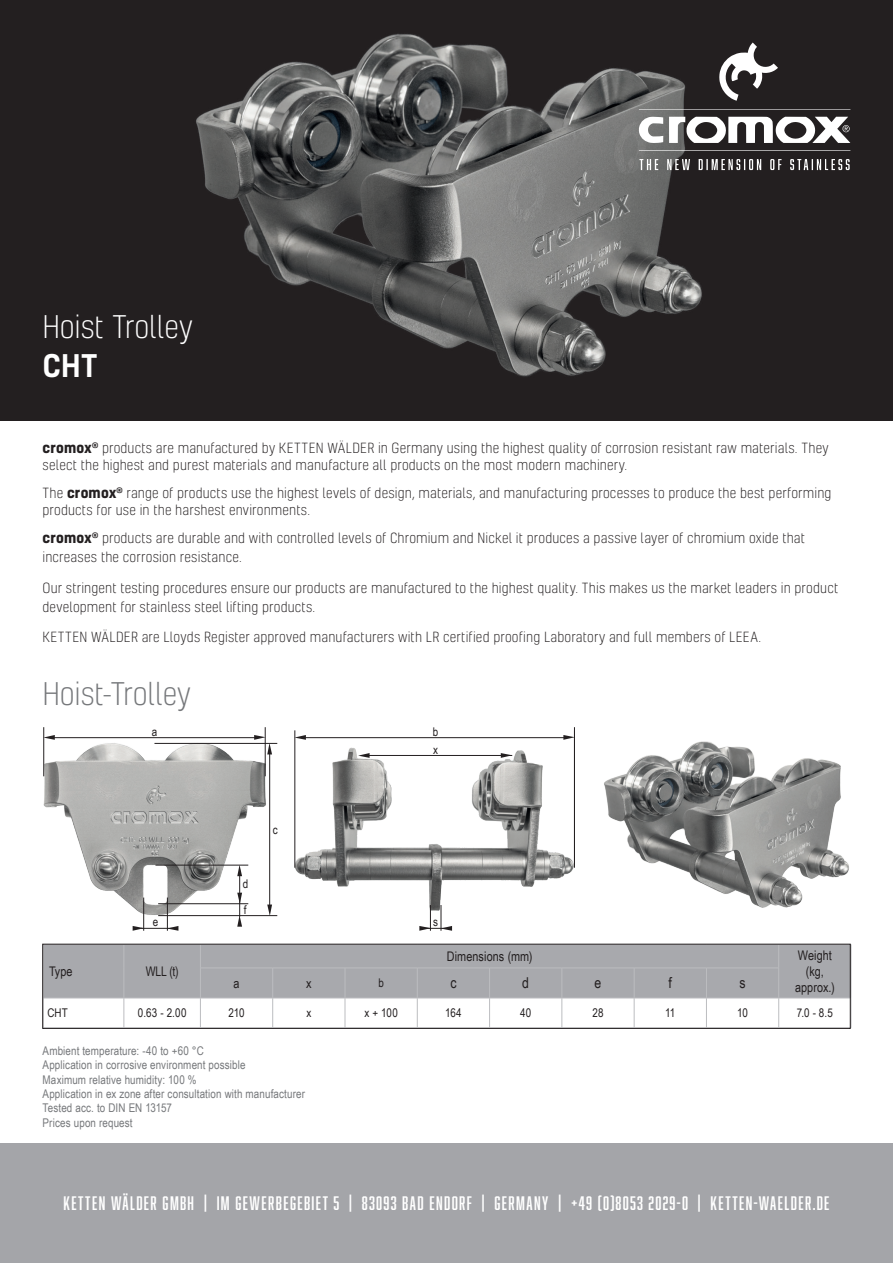
<style>
.page{position:relative;width:893px;height:1263px;background:#fff}
.page>*{position:absolute;margin:0;border:0;box-sizing:border-box;transform-origin:0 0}
.t1{font:300 30px "Kelson";letter-spacing:-.005em;color:#76787b}
.t2{font:300 30px "Kelson";letter-spacing:-.005em;color:#fff}
.t3{font:500 30px "Kelson";color:#fff}
.t4{font:18px "Abolition";letter-spacing:.075em;color:#fff}
.t5{font:15px "Arial Narrow";color:#231f20}
.t6{font:300 13.5px/17.2px "Kelson";letter-spacing:.01em;color:#231f20}
.t7{font:13.2px/15.9px "Arial Narrow";letter-spacing:.005em;color:#231f20;text-align:center}
.t8{font:13.2px "Arial Narrow";letter-spacing:.005em;color:#231f20;scale:.96 1}
.t9{font:12px/14.4px "Arial Narrow";letter-spacing:.01em;color:#76787b}
.t10{font:12px/26.1px "Arial Narrow";letter-spacing:.01em;color:#231f20}
.s1{font-weight:700}
</style>
<div class="page">
<div style="left:0;top:1143px;width:893px;height:120px;background:#a4a5a9"></div>
<img style="left:0;top:0;width:893px;height:421px">
<svg style="left:719px;top:43px;width:59px;height:58px"></svg>
<svg style="left:639px;top:109px;width:211px;height:1px"></svg>
<svg style="left:639px;top:117px;width:24px;height:26px"></svg>
<svg style="left:669px;top:117px;width:181px;height:26px"></svg>
<svg style="left:639px;top:150px;width:211px;height:1px"></svg>
<svg style="left:639px;top:159px;width:19px;height:11px"></svg>
<svg style="left:667px;top:159px;width:23px;height:11px"></svg>
<svg style="left:699px;top:159px;width:62px;height:11px"></svg>
<svg style="left:770px;top:159px;width:11px;height:11px"></svg>
<svg style="left:790px;top:159px;width:60px;height:11px"></svg>
<img style="left:604px;top:741px;width:245px;height:167px">
<img style="left:295px;top:742px;width:279px;height:163px">
<img style="left:43px;top:741px;width:224px;height:177px">
<hr style="left:269px;top:752px;width:1px;height:154px;background:#231f20">
<hr style="left:154px;top:743px;width:123px;height:1px;background:#231f20">
<svg style="left:267px;top:904px;width:5px;height:11px"></svg>
<hr style="left:239px;top:869px;width:1px;height:48px;background:#231f20">
<hr style="left:155px;top:865px;width:93px;height:1px;background:#231f20">
<svg style="left:237px;top:893px;width:5px;height:10px"></svg>
<svg style="left:237px;top:865px;width:5px;height:11px"></svg>
<svg style="left:237px;top:916px;width:5px;height:11px"></svg>
<hr style="left:158px;top:915px;width:119px;height:1px;background:#231f20">
<hr style="left:158px;top:903px;width:90px;height:1px;background:#231f20">
<hr style="left:141px;top:928px;width:33px;height:1px;background:#231f20">
<hr style="left:43px;top:727px;width:1px;height:49px;background:#231f20">
<svg style="left:43px;top:735px;width:12px;height:5px"></svg>
<hr style="left:52px;top:737px;width:207px;height:1px;background:#231f20">
<hr style="left:265px;top:727px;width:1px;height:49px;background:#231f20">
<svg style="left:254px;top:735px;width:18px;height:19px"></svg>
<hr style="left:143px;top:897px;width:1px;height:34px;background:#231f20">
<svg style="left:168px;top:926px;width:10px;height:5px"></svg>
<hr style="left:167px;top:897px;width:1px;height:34px;background:#231f20">
<svg style="left:133px;top:926px;width:11px;height:5px"></svg>
<hr style="left:574px;top:727px;width:1px;height:137px;background:#231f20">
<hr style="left:294px;top:730px;width:1px;height:138px;background:#231f20">
<svg style="left:294px;top:735px;width:12px;height:5px"></svg>
<hr style="left:305px;top:737px;width:260px;height:1px;background:#231f20">
<hr style="left:574px;top:730px;width:1px;height:138px;background:#231f20">
<svg style="left:563px;top:735px;width:11px;height:5px"></svg>
<svg style="left:358px;top:753px;width:12px;height:5px"></svg>
<hr style="left:364px;top:755px;width:148px;height:1px;background:#231f20">
<svg style="left:501px;top:753px;width:11px;height:5px"></svg>
<svg style="left:419px;top:905px;width:33px;height:26px"></svg>
<svg style="left:45px;top:944px;width:807px;height:84px"></svg>
<hr style="left:779px;top:1027px;width:72px;height:1px;background:#bcbdc0">
<div style="left:43px;top:944px;width:807px;height:84px;border:1px solid #231f20"></div>
<h1 class="t2" style="left:43px;top:307px;width:152px">Hoist Trolley</h1>
<h1 class="t3" style="left:43px;top:345px;width:57px">CHT</h1>
<p class="t6" style="left:43px;top:439px;width:788px"><span class="s1">cromox</span><sup>®</sup> products are manufactured by KETTEN WÄLDER in Germany using the highest quality of corrosion resistant raw materials. They select the highest and purest materials and manufacture all products on the most modern machinery.</p>
<p class="t6" style="left:43px;top:484px;width:790px">The <span class="s1">cromox</span><sup>®</sup> range of products use the highest levels of design, materials, and manufacturing processes to produce the best performing products for use in the harshest environments.</p>
<p class="t6" style="left:43px;top:528px;width:764px;line-height:19.5px"><span class="s1">cromox</span><sup>®</sup> products are durable and with controlled levels of Chromium and Nickel it produces a passive layer of chromium oxide that increases the corrosion resistance.</p>
<p class="t6" style="left:43px;top:577px;width:797px;line-height:19.5px">Our stringent testing procedures ensure our products are manufactured to the highest quality. This makes us the market leaders in product development for stainless steel lifting products.</p>
<p class="t6" style="left:43px;top:628px;width:720px">KETTEN WÄLDER are Lloyds Register approved manufacturers with LR certified proofing Laboratory and full members of LEEA.</p>
<h1 class="t1" style="left:43px;top:675px;width:150px">Hoist-Trolley</h1>
<p class="t10" style="left:152px;top:718px;width:7px">a</p>
<p class="t10" style="left:153px;top:909px;width:7px">e</p>
<p class="t7" style="left:49px;top:963px;width:25px">Type</p>
<p class="t8" style="left:146px;top:962px;width:36px">WLL (t)</p>
<p class="t10" style="left:243px;top:870px;width:7px">d f</p>
<p class="t10" style="left:273px;top:816px;width:6px">c</p>
<p class="t10" style="left:433px;top:722px;width:7px;line-height:18px">b x</p>
<p class="t10" style="left:433px;top:909px;width:6px">s</p>
<p class="t7" style="left:447px;top:948px;width:87px">Dimensions (mm)</p>
<p class="t7" style="left:795px;top:947px;width:41px">Weight (kg, approx.)</p>
<p class="t7" style="left:234px;top:975px;width:8px">a</p>
<p class="t7" style="left:306px;top:975px;width:7px">x</p>
<p class="t10" style="left:378px;top:969px;width:7px">b</p>
<p class="t5" style="left:450px;top:972px;width:8px">c</p>
<p class="t5" style="left:522px;top:972px;width:8px">d</p>
<p class="t5" style="left:595px;top:972px;width:8px">e</p>
<p class="t5" style="left:669px;top:972px;width:5px">f</p>
<p class="t5" style="left:739px;top:972px;width:8px">s</p>
<p class="t10" style="left:47px;top:999px;width:22px">CHT</p>
<p class="t10" style="left:138px;top:999px;width:50px">0.63 - 2.00</p>
<p class="t10" style="left:228px;top:999px;width:18px">210</p>
<p class="t10" style="left:306px;top:999px;width:6px">x</p>
<p class="t10" style="left:364px;top:999px;width:35px">x + 100</p>
<p class="t10" style="left:445px;top:999px;width:18px">164</p>
<p class="t10" style="left:520px;top:999px;width:13px">40</p>
<p class="t10" style="left:592px;top:999px;width:13px">28</p>
<p class="t10" style="left:665px;top:999px;width:12px">11</p>
<p class="t10" style="left:737px;top:999px;width:12px">10</p>
<p class="t10" style="left:797px;top:999px;width:38px">7.0 - 8.5</p>
<p class="t9" style="left:43px;top:1043px;width:264px">Ambient temperature: -40 to +60 °C<br>Application in corrosive environment possible<br>Maximum relative humidity: 100 %<br>Application in ex zone after consultation with manufacturer Tested acc. to DIN EN 13157<br>Prices upon request</p>
<h2 class="t4" style="left:64px;top:1192px;width:767px">KETTEN WÄLDER GMBH | IM GEWERBEGEBIET 5 | 83093 BAD ENDORF | GERMANY | +49 (0)8053 2029-0 | KETTEN-WAELDER.DE</h2>
</div>
